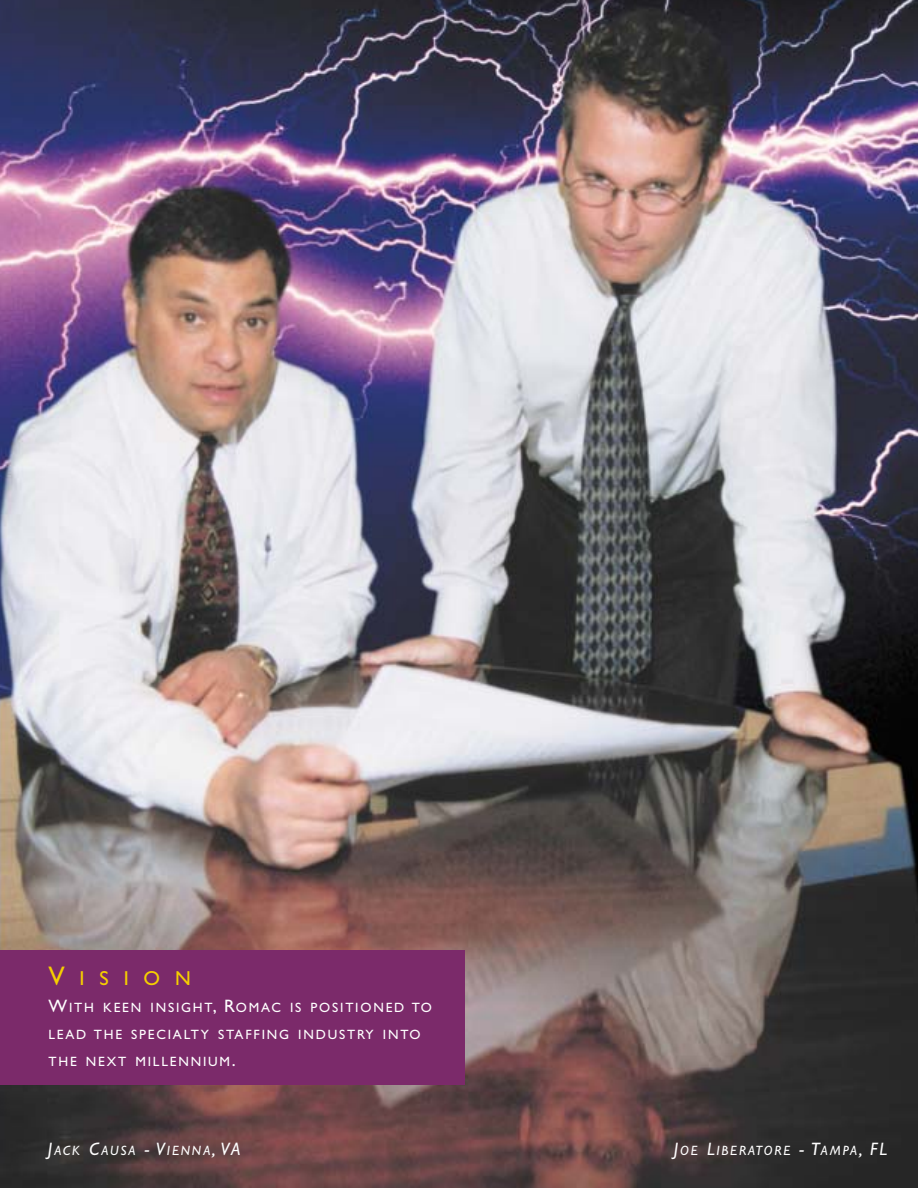
<style>
.page{position:relative;width:918px;height:1188px;background:#fff}
.page>*{position:absolute;margin:0;border:0;box-sizing:border-box;transform-origin:0 0}
.t1{font:20.25px "Gill Sans";letter-spacing:.735em;color:#f5cf00}
.t2{font:13.5px/27px "Gill Sans";letter-spacing:.135em;color:#fff}
.t3{font:italic 13.5px "Gill Sans";letter-spacing:.14em;color:#fff}
.s1{font-size:27px}
.s2{font-size:18px}
</style>
<div class="page">
<img style="left:0;top:0;width:918px;height:1188px">
<div style="left:0;top:950px;width:465px;height:135px;background:#7b2a6a"></div>
<h1 class="t1" style="left:49px;top:971px;width:144px"><span class="s1">V</span>ISION</h1>
<p class="t2" style="left:49px;top:996px;width:385px"><span class="s2">W</span>ITH KEEN INSIGHT<span class="s2">, R</span>OMAC IS POSITIONED TO<br>LEAD THE SPECIALTY STAFFING INDUSTRY INTO<br>THE NEXT MILLENNIUM<span class="s2">.</span></p>
<p class="t3" style="left:48px;top:1146px;width:194px"><span class="s2">J</span>ACK <span class="s2">C</span>AUSA <span class="s2">- V</span>IENNA<span class="s2">, VA</span></p>
<p class="t3" style="left:674px;top:1146px;width:215px"><span class="s2">J</span>OE <span class="s2">L</span>IBERATORE <span class="s2">- T</span>AMPA<span class="s2">, FL</span></p>
</div>
